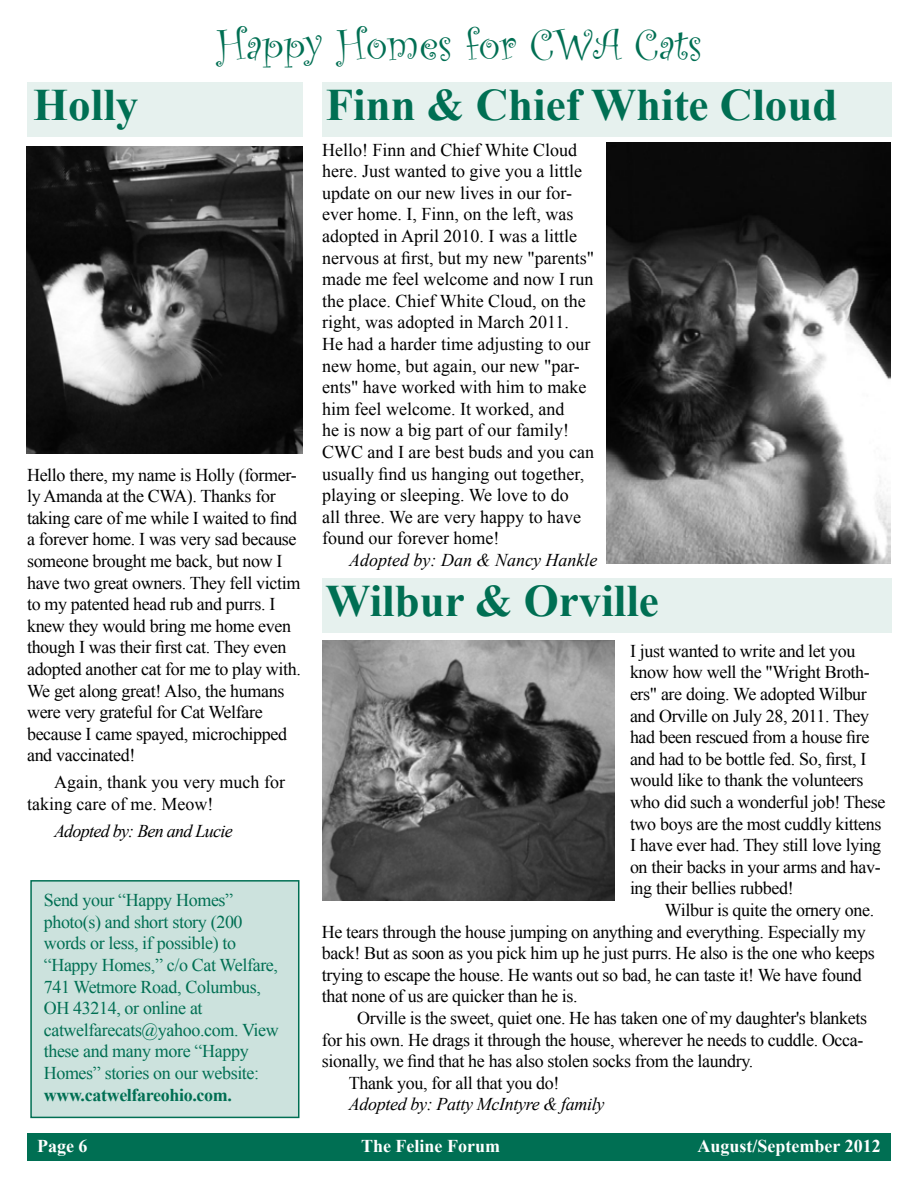
<style>
.page{position:relative;width:918px;height:1188px;background:#fff}
.page>*{position:absolute;margin:0;border:0;box-sizing:border-box;transform-origin:0 0}
.t1{font:700 45px "Times New Roman";color:#006f53}
.t2{font:45px "Curlz";color:#006f53}
.t3{font:18px/21.6px "Times New Roman";letter-spacing:-.02em;color:#000}
.t4{font:18px/21.6px "Times New Roman";color:#000}
.t5{font:18px/21.6px "Times New Roman";letter-spacing:-.02em;color:#006f53}
.t6{font:700 18px "Times New Roman";color:#fff}
.t7{font:italic 18px "Times New Roman";letter-spacing:-.02em;color:#000}
.t8{font:italic 18px "Times New Roman";color:#000}
.t9{font:700 18px "Times New Roman";letter-spacing:-.02em;color:#006f53}
.t10{font:italic 18px "Times New Roman";letter-spacing:-.04em;color:#000}
</style>
<div class="page">
<div style="left:27px;top:1133px;width:864px;height:28px;background:#006f53"></div>
<div style="left:322px;top:579px;width:569px;height:54px;background:#e6f1ee"></div>
<div style="left:322px;top:83px;width:569px;height:54px;background:#e6f1ee"></div>
<div style="left:27px;top:83px;width:275px;height:54px;background:#e6f1ee"></div>
<div style="left:30px;top:880px;width:269px;height:238px;background:#cce2dd;border:2px solid #006f53"></div>
<img style="left:27px;top:147px;width:276px;height:307px">
<img style="left:322px;top:640px;width:293px;height:261px">
<img style="left:606px;top:142px;width:285px;height:422px">
<h1 class="t2" style="left:217px;top:13px;width:487px">Happy Homes for CWA Cats</h1>
<h1 class="t1" style="left:33px;top:73px;width:107px">Holly</h1>
<h1 class="t1" style="left:326px;top:73px;width:513px">Finn &amp; Chief White Cloud</h1>
<p class="t3" style="left:27px;top:464px;width:275px">Hello there, my name is Holly (former&shy;ly Amanda at the CWA). Thanks for taking care of me while I waited to find a forever home. I was very sad because someone brought me back, but now I have two great owners. They fell victim to my patented head rub and purrs. I knew they would bring me home even though I was their first cat. They even adopted another cat for me to play with.<br>We get along great! Also, the humans were very grateful for Cat Welfare because I came spayed, microchipped and vaccinated!</p>
<p class="t4" style="left:27px;top:771px;width:259px;text-indent:27px">Again, thank you very much for taking care of me. Meow!</p>
<p class="t10" style="left:54px;top:819px;width:180px">Adopted by: Ben and Lucie</p>
<p class="t5" style="left:44px;top:889px;width:237px">Send your “Happy Homes” photo(s) and short story (200 words or less, if possible) to “Happy Homes,” c/o Cat Welfare,<br>741 Wetmore Road, Columbus,<br>OH 43214, or online at catwelfarecats@yahoo.com. View these and many more “Happy<br>Homes” stories on our website:</p>
<p class="t9" style="left:44px;top:1082px;width:190px">www.catwelfareohio.com.</p>
<p class="t4" style="left:322px;top:138px;width:274px">Hello! Finn and Chief White Cloud here. Just wanted to give you a little update on our new lives in our for&shy;ever home. I, Finn, on the left, was adopted in April 2010. I was a little nervous at first, but my new "parents" made me feel welcome and now I run the place. Chief White Cloud, on the right, was adopted in March 2011.<br>He had a harder time adjusting to our new home, but again, our new "par&shy;ents" have worked with him to make him feel welcome. It worked, and<br>he is now a big part of our family!<br>CWC and I are best buds and you can usually find us hanging out together, playing or sleeping. We love to do<br>all three. We are very happy to have found our forever home!</p>
<p class="t8" style="left:349px;top:548px;width:250px">Adopted by: Dan &amp; Nancy Hankle</p>
<h1 class="t1" style="left:326px;top:569px;width:335px">Wilbur &amp; Orville</h1>
<p class="t3" style="left:630px;top:640px;width:257px">I just wanted to write and let you know how well the "Wright Broth&shy;ers" are doing. We adopted Wilbur and Orville on July 28, 2011. They had been rescued from a house fire and had to be bottle fed. So, first, I would like to thank the volunteers who did such a wonderful job! These two boys are the most cuddly kittens I have ever had. They still love lying on their backs in your arms and hav&shy;ing their bellies rubbed!</p>
<p class="t3" style="left:322px;top:899px;width:554px;text-indent:343px">Wilbur is quite the ornery one.<br>He tears through the house jumping on anything and everything. Especially my back! But as soon as you pick him up he just purrs. He also is the one who keeps trying to escape the house. He wants out so bad, he can taste it! We have found that none of us are quicker than he is.</p>
<p class="t3" style="left:357px;top:1007px;width:512px">Orville is the sweet, quiet one. He has taken one of my daughter's blankets</p>
<p class="t3" style="left:322px;top:1029px;width:543px">for his own. He drags it through the house, wherever he needs to cuddle. Occa-</p>
<p class="t3" style="left:322px;top:1050px;width:433px">sionally, we find that he has also stolen socks from the laundry.</p>
<p class="t3" style="left:349px;top:1072px;width:212px">Thank you, for all that you do!</p>
<p class="t7" style="left:349px;top:1092px;width:257px">Adopted by: Patty McIntyre &amp; family</p>
<p class="t6" style="left:37px;top:1133px;width:52px">Page 6</p>
<p class="t6" style="left:361px;top:1133px;width:140px">The Feline Forum</p>
<p class="t6" style="left:698px;top:1133px;width:185px">August/September 2012</p>
</div>
